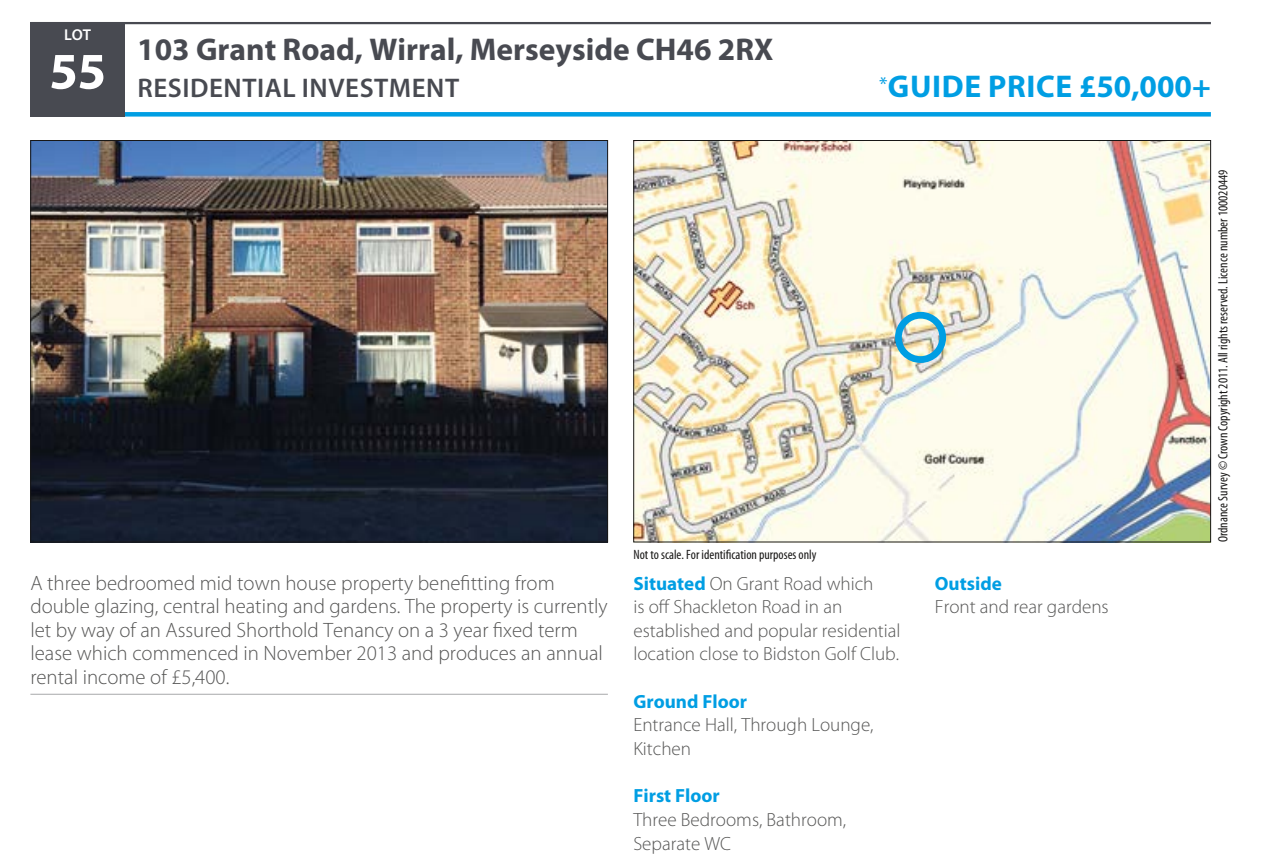
<style>
.page{position:relative;width:1277px;height:861px;background:#fff}
.page>*{position:absolute;margin:0;border:0;box-sizing:border-box;transform-origin:0 0}
.t1{font:700 31.5px "Myriad Pro";color:#484a51}
.t2{font:700 31.5px "Myriad Pro";letter-spacing:.02em;color:#009ee3}
.t3{font:600 27px "Myriad Pro";letter-spacing:.02em;color:#484a51}
.t4{font:300 20.7px/23.6px "Myriad Pro";color:#565655}
.t5{font:300 19.12px/23.6px "Myriad Pro";color:#565655}
.t6{font:700 19.12px "Myriad Pro";color:#009ee3}
.t7{font:600 15.75px "Myriad Pro";color:#fff}
.t8{font:condensed 13.5px "Myriad Pro";color:#181716}
.s1{font-weight:700;color:#009ee3}
</style>
<div class="page">
<svg style="left:125px;top:112px;width:1085px;height:4px;background:#039fe3"></svg>
<div style="left:30px;top:22px;width:95px;height:94px;background:#484a51"></div>
<hr style="left:30px;top:22px;width:1180px;height:2px;background:#484a51">
<img style="left:32px;top:142px;width:574px;height:398px">
<img style="left:635px;top:142px;width:573px;height:398px">
<div style="left:895px;top:312px;width:51px;height:51px;border:7px solid #009ee3;border-radius:50%"></div>
<hr style="left:30px;top:693px;width:578px;height:1px;background:#b1b2b3">
<p class="t7" style="left:64px;top:25px;width:29px">LOT</p>
<h1 class="t1" style="left:137px;top:29px;width:637px">103 Grant Road, Wirral, Merseyside CH46 2RX</h1>
<h2 class="t3" style="left:49px;top:71px;width:411px"><sup>55</sup> RESIDENTIAL INVESTMENT</h2>
<h1 class="t2" style="left:879px;top:66px;width:333px"><sup>*</sup>GUIDE PRICE £50,000+</h1>
<p class="t4" style="left:30px;top:570px;width:579px">A three bedroomed mid town house property benefitting from double glazing, central heating and gardens. The property is currently let by way of an Assured Shorthold Tenancy on a 3 year fixed term lease which commenced in November 2013 and produces an annual rental income of £5,400.</p>
<p class="t8" style="left:633px;top:546px;width:185px">Not to scale. For identification purposes only</p>
<p class="t5" style="left:633px;top:571px;width:269px"><span class="s1">Situated</span> On Grant Road which<br>is off Shackleton Road in an established and popular residential location close to Bidston Golf Club.</p>
<p class="t6" style="left:633px;top:688px;width:115px">Ground Floor</p>
<p class="t5" style="left:633px;top:712px;width:242px">Entrance Hall, Through Lounge,<br>Kitchen</p>
<p class="t6" style="left:633px;top:783px;width:88px">First Floor</p>
<p class="t5" style="left:633px;top:807px;width:214px">Three Bedrooms, Bathroom,<br>Separate WC</p>
<p class="t6" style="left:934px;top:570px;width:68px">Outside</p>
<p class="t5" style="left:934px;top:594px;width:175px">Front and rear gardens</p>
<p class="t8" style="left:1214px;top:542px;width:374px;rotate:-90deg">Ordnance Survey © Crown Copyright 2011. All rights reserved. Licence number 100020449</p>
</div>
